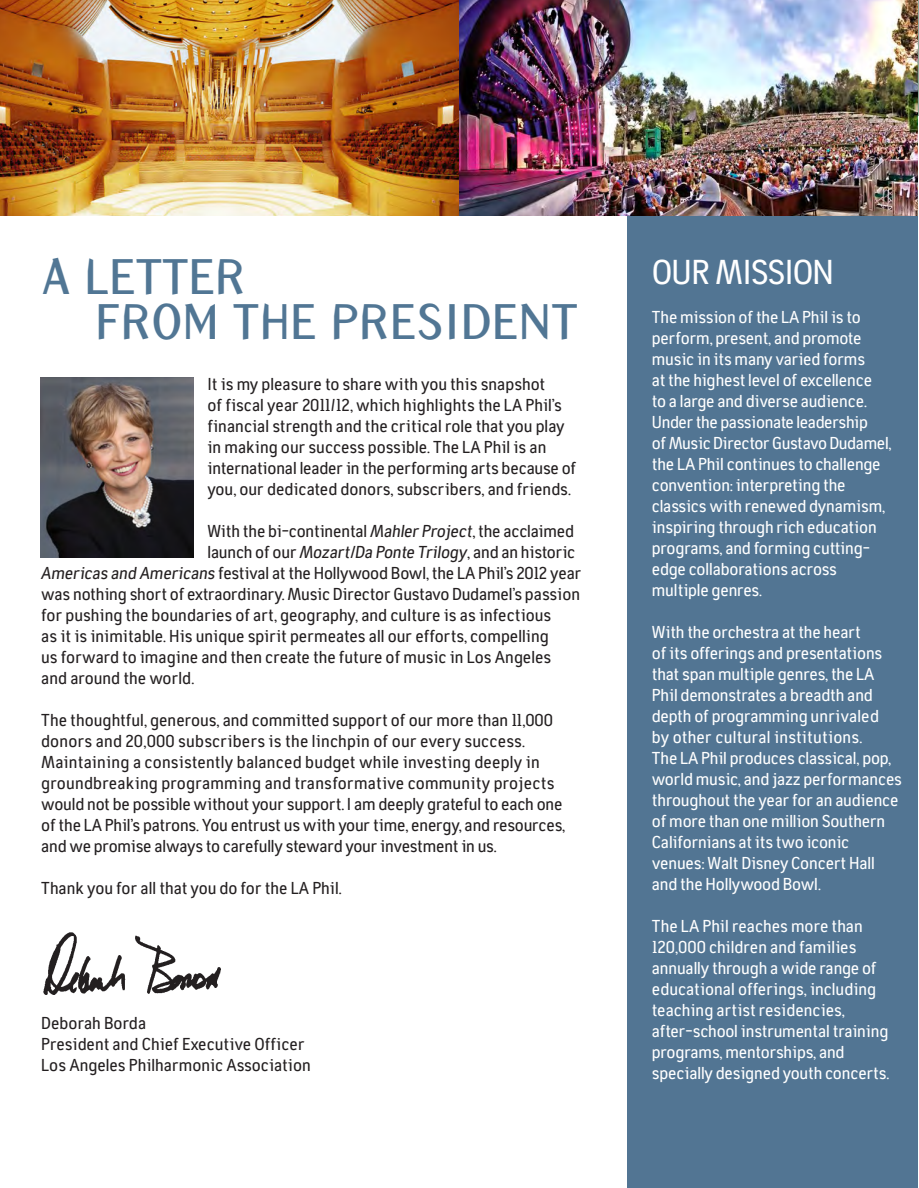
<style>
.page{position:relative;width:919px;height:1188px;background:#fff}
.page>*{position:absolute;margin:0;border:0;box-sizing:border-box;transform-origin:0 0}
.t1{font:48px/45px "Frank";letter-spacing:-.025em;color:#517694}
.t2{font:500 36px "Tempelhof";letter-spacing:-.025em;color:#fff}
.t3{font:500 18px/21px "Tempelhof";letter-spacing:-.005em;color:#231f20}
.t4{font:500 18px/21px "Tempelhof";letter-spacing:-.01em;color:#fff}
.s1{font-style:italic}
</style>
<div class="page">
<div style="left:627px;top:160px;width:291px;height:1028px;background:#527593"></div>
<div style="left:914px;top:0;width:5px;height:116px;background:#90a99c"></div>
<img style="left:0;top:0;width:918px;height:216px">
<img style="left:40px;top:377px;width:154px;height:180px">
<img style="left:43px;top:932px;width:178px;height:63px">
<p class="t1" style="left:95px;top:254px;width:485px;text-indent:-54px">A LETTER<br>FROM THE PRESIDENT</p>
<p class="t3" style="left:207px;top:373px;width:370px">It is my pleasure to share with you this snapshot<br>of fiscal year 2011/12, which highlights the LA Phil’s financial strength and the critical role that you play in making our success possible. The LA Phil is an international leader in the performing arts because of you, our dedicated donors, subscribers, and friends.</p>
<p class="t3" style="left:207px;top:520px;width:368px">With the bi-continental <span class="s1">Mahler Project</span>, the acclaimed</p>
<p class="t3" style="left:207px;top:541px;width:369px">launch of our <span class="s1">Mozart/Da Ponte Trilogy</span>, and an historic</p>
<p class="t3" style="left:41px;top:562px;width:542px"><span class="s1">Americas and Americans</span> festival at the Hollywood Bowl, the LA Phil’s 2012 year</p>
<p class="t3" style="left:41px;top:583px;width:540px">was nothing short of extraordinary. Music Director Gustavo Dudamel’s passion</p>
<p class="t3" style="left:41px;top:604px;width:512px">for pushing the boundaries of art, geography, and culture is as infectious</p>
<p class="t3" style="left:41px;top:625px;width:509px">as it is inimitable. His unique spirit permeates all our efforts, compelling</p>
<p class="t3" style="left:41px;top:646px;width:512px">us forward to imagine and then create the future of music in Los Angeles</p>
<p class="t3" style="left:41px;top:667px;width:154px">and around the world.</p>
<p class="t3" style="left:41px;top:710px;width:525px">The thoughtful, generous, and committed support of our more than 11,000 donors and 20,000 subscribers is the linchpin of our every success.<br>Maintaining a consistently balanced budget while investing deeply in groundbreaking programming and transformative community projects would not be possible without your support. I am deeply grateful to each one of the LA Phil’s patrons. You entrust us with your time, energy, and resources, and we promise always to carefully steward your investment in us.</p>
<p class="t3" style="left:41px;top:878px;width:302px">Thank you for all that you do for the LA Phil.</p>
<p class="t3" style="left:41px;top:1013px;width:107px">Deborah Borda</p>
<p class="t3" style="left:41px;top:1034px;width:265px">President and Chief Executive Officer</p>
<p class="t3" style="left:41px;top:1055px;width:271px">Los Angeles Philharmonic Association</p>
<p class="t2" style="left:652px;top:252px;width:184px">OUR MISSION</p>
<p class="t4" style="left:652px;top:306px;width:241px">The mission of the LA Phil is to perform, present, and promote music in its many varied forms<br>at the highest level of excellence<br>to a large and diverse audience.<br>Under the passionate leadership<br>of Music Director Gustavo Dudamel, the LA Phil continues to challenge convention: interpreting the classics with renewed dynamism, inspiring through rich education programs, and forming cutting-</p>
<p class="t4" style="left:652px;top:558px;width:187px">edge collaborations across multiple genres.</p>
<p class="t4" style="left:652px;top:621px;width:252px">With the orchestra at the heart<br>of its offerings and presentations that span multiple genres, the LA<br>Phil demonstrates a breadth and depth of programming unrivaled<br>by other cultural institutions.<br>The LA Phil produces classical, pop, world music, and jazz performances throughout the year for an audience of more than one million Southern<br>Californians at its two iconic venues: Walt Disney Concert Hall and the Hollywood Bowl.</p>
<p class="t4" style="left:652px;top:915px;width:239px">The LA Phil reaches more than<br>120,000 children and families annually through a wide range of educational offerings, including teaching artist residencies, after-school instrumental training programs, mentorships, and specially designed youth concerts.</p>
</div>
